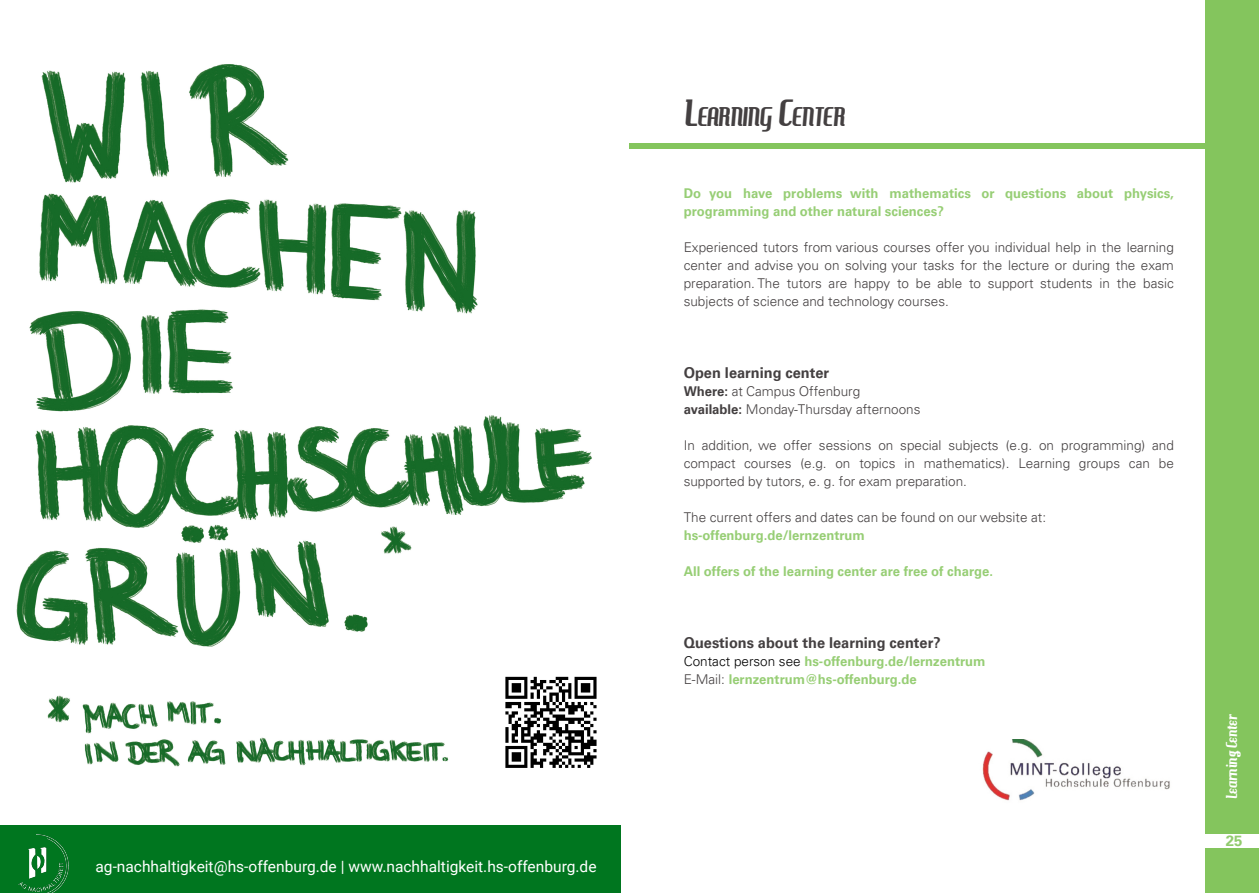
<style>
.page{position:relative;width:1259px;height:893px;background:#fff}
.page>*{position:absolute;margin:0;border:0;box-sizing:border-box;transform-origin:0 0}
.t1{font:25.65px "Hamburger Heaven";color:#444041}
.t2{font:15.45px "Roboto";color:#fff}
.t3{font:700 15px "Univers";color:#444041}
.t4{font:15px "Hamburger Heaven";color:#fff}
.t5{font:700 15px "Univers";color:#91cb6d}
.t6{font:300 13.5px/18px "Univers";color:#444041;text-align:justify}
.t7{font:700 13.5px/18px "Univers";color:#97ce75}
.s1{font-size:36px}
.s2{font-weight:700}
.s3{font-weight:300;color:#000}
.s4{font-weight:300;color:#444041}
</style>
<div class="page">
<div style="left:1204px;top:0;width:55px;height:893px;background:#84c55d"></div>
<div style="left:629px;top:144px;width:630px;height:5px;background:#84c55d"></div>
<div style="left:1201px;top:834px;width:58px;height:14px;background:#fff"></div>
<div style="left:0;top:825px;width:620px;height:68px;background:#00761f"></div>
<img style="left:16px;top:64px;width:576px;height:583px">
<img style="left:47px;top:695px;width:402px;height:72px">
<img style="left:18px;top:834px;width:51px;height:59px">
<svg style="left:505px;top:677px;width:91px;height:91px"></svg>
<img style="left:982px;top:740px;width:188px;height:61px">
<p class="t2" style="left:95px;top:861px;width:502px">ag-nachhaltigkeit@hs-offenburg.de | www.nachhaltigkeit.hs-offenburg.de</p>
<h1 class="t1" style="left:684px;top:102px;width:163px"><span class="s1">L</span>EARNING <span class="s1">C</span>ENTER</h1>
<p class="t7" style="left:684px;top:185px;width:492px">Do you have problems with mathematics or questions about physics, programming and other natural sciences?</p>
<p class="t6" style="left:684px;top:239px;width:492px">Experienced tutors from various courses offer you individual help in the learning center and advise you on solving your tasks for the lecture or during the exam preparation. The tutors are happy to be able to support students in the basic subjects of science and technology courses.</p>
<p class="t3" style="left:684px;top:367px;width:147px">Open learning center</p>
<p class="t6" style="left:684px;top:383px;width:238px"><span class="s2">Where:</span> at Campus Offenburg <span class="s2">available:</span> Monday-Thursday afternoons</p>
<p class="t6" style="left:684px;top:437px;width:492px">In addition, we offer sessions on special subjects (e.g. on programming) and compact courses (e.g. on topics in mathematics). Learning groups can be supported by tutors, e. g. for exam preparation.</p>
<p class="t6" style="left:684px;top:509px;width:364px">The current offers and dates can be found on our website at:</p>
<p class="t7" style="left:684px;top:527px;width:183px">hs-offenburg.de/lernzentrum</p>
<p class="t7" style="left:684px;top:563px;width:311px">All offers of the learning center are free of charge.</p>
<p class="t3" style="left:684px;top:637px;width:258px">Questions about the learning center?</p>
<p class="t7" style="left:684px;top:653px;width:303px"><span class="s3">Contact person see</span> hs-offenburg.de/lernzentrum<br><span class="s4">E-Mail:</span> lernzentrum@hs-offenburg.de</p>
<p class="t4" style="left:1223px;top:799px;width:87px;rotate:-90deg">Learning Center</p>
<p class="t5" style="left:1226px;top:835px;width:18px">25</p>
</div>
